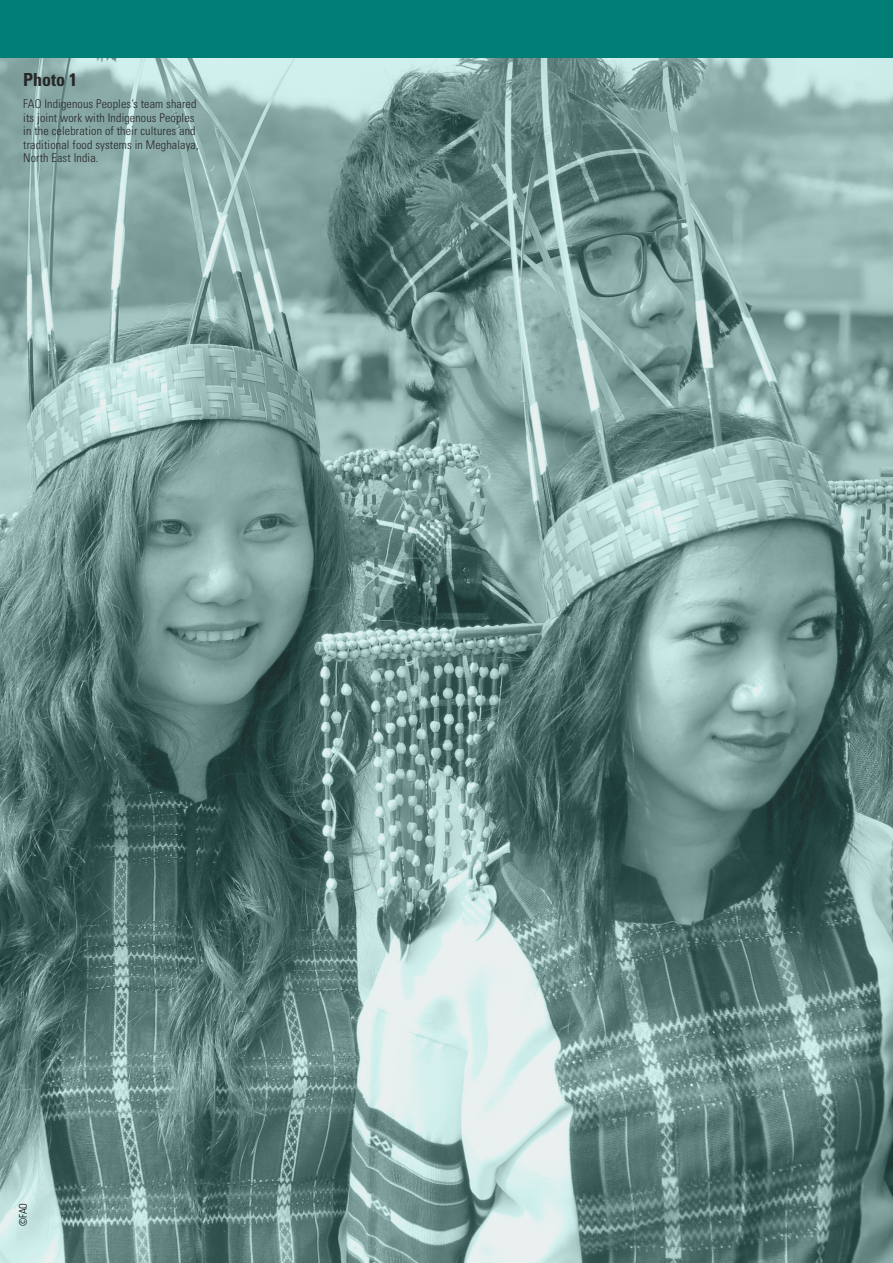
<style>
.page{position:relative;width:893px;height:1263px;background:#fff}
.page>*{position:absolute;margin:0;border:0;box-sizing:border-box;transform-origin:0 0}
.t1{font:700 condensed 18px "Univers";color:#262626}
.t2{font:300 condensed 12px/13.5px "Univers";letter-spacing:.01em;color:#262626}
.t3{font:300 condensed 10.5px "Univers";color:#000}
</style>
<div class="page">
<div style="left:0;top:0;width:893px;height:58px;background:#007e76"></div>
<img style="left:0;top:58px;width:893px;height:1205px">
<h1 class="t1" style="left:23px;top:69px;width:56px">Photo 1</h1>
<p class="t2" style="left:23px;top:97px;width:177px">FAO Indigenous Peoples’s team shared its joint work with Indigenous Peoples in the celebration of their cultures and traditional food systems in Meghalaya, North East India.</p>
<p class="t3" style="left:17px;top:1226px;width:25px;rotate:-90deg">©FAO</p>
</div>
